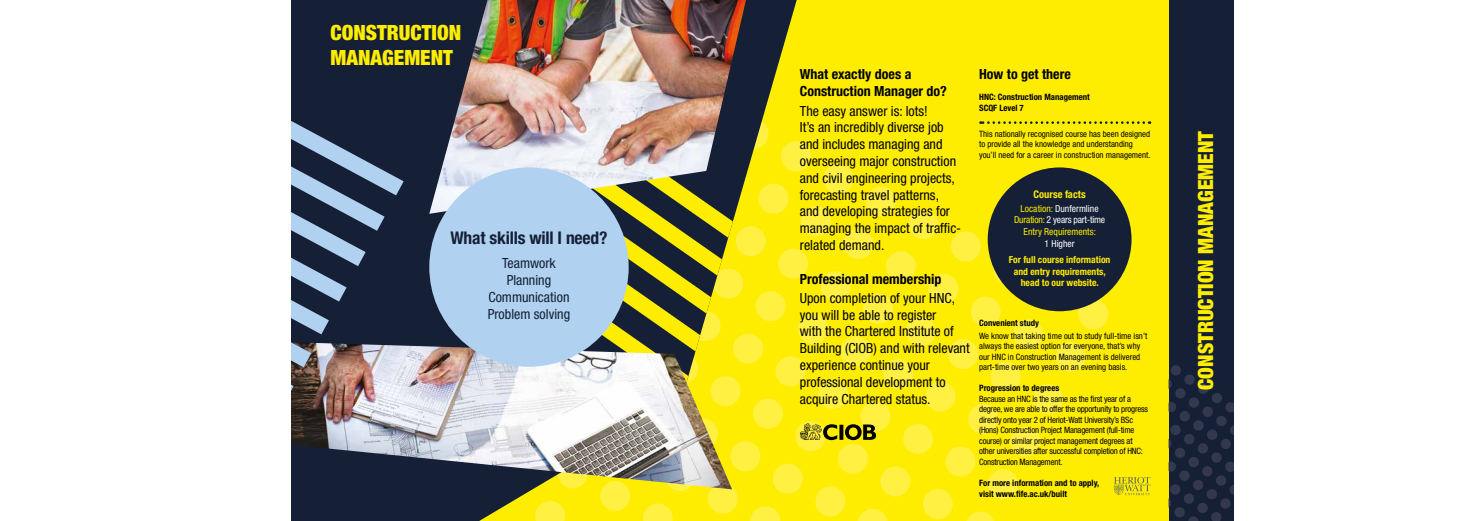
<style>
.page{position:relative;width:1474px;height:521px;background:#fff}
.page>*{position:absolute;margin:0;border:0;box-sizing:border-box;transform-origin:0 0}
.t1{font:900 condensed 21px/25.2px "Helvetica Neue LT Std";color:#ffed00}
.t2{font:700 condensed 17.5px "Helvetica Neue LT Std";letter-spacing:-.01em;color:#152036}
.t3{font:condensed 14px/16.8px "Helvetica Neue LT Std";color:#000}
.t4{font:700 condensed 14px/16.8px "Helvetica Neue LT Std";color:#000}
.t5{font:condensed 14px/16.8px "Helvetica Neue LT Std";color:#152036;text-align:center}
.t6{font:700 condensed 10.5px "Helvetica Neue LT Std";color:#ffed00}
.t7{font:condensed 9.62px/11.5px "Helvetica Neue LT Std";color:#ffed00;text-align:center}
.t8{font:700 condensed 9.62px/11.5px "Helvetica Neue LT Std";color:#ffed00;text-align:center}
.t9{font:condensed 9.62px "Helvetica Neue LT Std";color:#fff}
.t10{font:condensed 8.75px/10.5px "Helvetica Neue LT Std";color:#000}
.t11{font:condensed 8.75px/10.5px "Helvetica Neue LT Std";letter-spacing:-.02em;color:#000}
.t12{font:700 condensed 8.75px/10.5px "Helvetica Neue LT Std";color:#000}
.s1{color:#fff}
</style>
<div class="page">
<div style="left:290px;top:0;width:927px;height:521px;background:#ffed00"></div>
<div style="left:1168px;top:0;width:65px;height:521px;background:#152036"></div>
<svg style="left:1168px;top:364px;width:65px;height:157px"></svg>
<div style="left:290px;top:0;width:506px;height:521px;background:#152036"></div>
<img style="left:290px;top:342px;width:158px;height:147px">
<img style="left:429px;top:0;width:317px;height:214px">
<svg style="left:290px;top:334px;width:21px;height:33px"></svg>
<svg style="left:290px;top:301px;width:39px;height:33px"></svg>
<svg style="left:290px;top:266px;width:56px;height:35px;background:#5e738c"></svg>
<svg style="left:290px;top:231px;width:75px;height:35px;background:#546780"></svg>
<svg style="left:290px;top:195px;width:94px;height:36px;background:#53677f"></svg>
<svg style="left:290px;top:58px;width:113px;height:137px;background:#314057"></svg>
<div style="left:429px;top:167px;width:199px;height:200px;background:#b0d2f0;border-radius:50%"></div>
<svg style="left:448px;top:116px;width:702px;height:405px"></svg>
<h1 class="t1" style="left:330px;top:19px;width:132px">CONSTRUCTION<br>MANAGEMENT</h1>
<p class="t2" style="left:450px;top:227px;width:158px">What skills will I need?</p>
<p class="t5" style="left:488px;top:255px;width:84px">Teamwork<br>Planning<br>Communication<br>Problem solving</p>
<p class="t4" style="left:799px;top:66px;width:149px">What exactly does a<br>Construction Manager do?</p>
<p class="t3" style="left:799px;top:102px;width:163px">The easy answer is: lots!<br>It’s an incredibly diverse job and includes managing and overseeing major construction and civil engineering projects, forecasting travel patterns, and developing strategies for managing the impact of traffic&shy;related demand.</p>
<p class="t4" style="left:799px;top:270px;width:143px">Professional membership</p>
<p class="t3" style="left:799px;top:289px;width:171px">Upon completion of your HNC, you will be able to register<br>with the Chartered Institute of<br>Building (CIOB) and with relevant experience continue your professional development to acquire Chartered status.</p>
<p class="t4" style="left:979px;top:66px;width:93px">How to get there</p>
<p class="t12" style="left:979px;top:92px;width:112px">HNC: Construction Management<br>SCQF Level 7</p>
<p class="t10" style="left:979px;top:129px;width:173px">This nationally recognised course has been designed to provide all the knowledge and understanding you’ll need for a career in construction management.</p>
<p class="t6" style="left:1033px;top:188px;width:54px">Course facts</p>
<p class="t7" style="left:1014px;top:203px;width:93px">Location: <span class="s1">Dunfermline<br></span>Duration: <span class="s1">2 years part-time<br></span>Entry Requirements:</p>
<p class="t9" style="left:1044px;top:238px;width:32px">1 Higher</p>
<p class="t8" style="left:1008px;top:254px;width:103px">For full course information and entry requirements, head to our website.</p>
<p class="t12" style="left:979px;top:317px;width:61px">Convenient study</p>
<p class="t10" style="left:979px;top:330px;width:170px">We know that taking time out to study full-time isn’t always the easiest option for everyone, that’s why our HNC in Construction Management is delivered part-time over two years on an evening basis.</p>
<p class="t12" style="left:979px;top:383px;width:82px">Progression to degrees</p>
<p class="t11" style="left:979px;top:393px;width:170px">Because an HNC is the same as the first year of a degree, we are able to offer the opportunity to progress directly onto year 2 of Heriot-Watt University’s BSc (Hons) Construction Project Management (full-time course) or similar project management degrees at other universities after successful completion of HNC:<br>Construction Management.</p>
<p class="t12" style="left:979px;top:477px;width:122px">For more information and to apply, visit www.fife.ac.uk/built</p>
<h1 class="t1" style="left:1192px;top:390px;width:260px;rotate:-90deg">CONSTRUCTION MANAGEMENT</h1>
</div>
